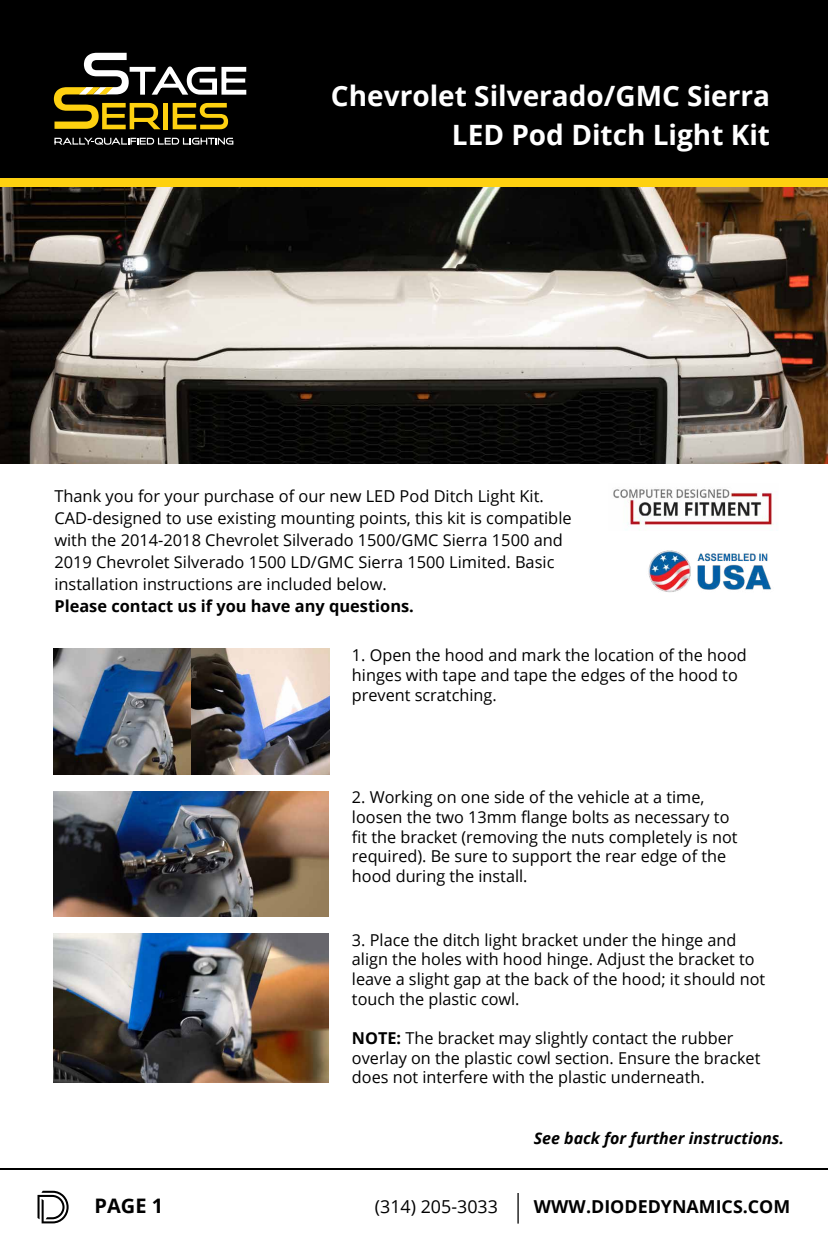
<style>
.page{position:relative;width:828px;height:1260px;background:#fff}
.page>*{position:absolute;margin:0;border:0;box-sizing:border-box;transform-origin:0 0}
.t1{font:700 28px "Open Sans";color:#fff}
.t2{font:700 20px "Open Sans";color:#000}
.t3{font:700 17.8px "Open Sans";color:#000}
.t4{font:17.8px "Open Sans";color:#000}
.t5{font:16.4px/19.6px "Open Sans";color:#000}
.t6{font:700 16.4px "Open Sans";color:#000}
.t7{font:italic 700 16px "Open Sans";color:#000}
.s1{font-weight:700}
</style>
<div class="page">
<hr style="left:0;top:1168px;width:828px;height:2px;background:#000">
<hr style="left:517px;top:1193px;width:2px;height:31px;background:#000">
<svg style="left:38px;top:1191px;width:31px;height:32px"></svg>
<img style="left:0;top:187px;width:828px;height:277px">
<img style="left:648px;top:550px;width:123px;height:43px">
<img style="left:54px;top:649px;width:138px;height:125px">
<img style="left:54px;top:791px;width:274px;height:126px">
<div style="left:0;top:106px;width:828px;height:81px;background:#fed110"></div>
<div style="left:0;top:0;width:828px;height:178px;background:#000"></div>
<svg style="left:54px;top:138px;width:179px;height:7px"></svg>
<svg style="left:54px;top:53px;width:192px;height:76px"></svg>
<img style="left:613px;top:489px;width:160px;height:38px">
<img style="left:54px;top:934px;width:274px;height:149px">
<img style="left:192px;top:649px;width:137px;height:125px">
<h1 class="t1" style="left:331px;top:76px;width:441px">Chevrolet Silverado/GMC Sierra</h1>
<h1 class="t1" style="left:452px;top:115px;width:320px">LED Pod Ditch Light Kit</h1>
<p class="t5" style="left:54px;top:485px;width:519px;line-height:22px">Thank you for your purchase of our new LED Pod Ditch Light Kit.<br>CAD-designed to use existing mounting points, this kit is compatible with the 2014-2018 Chevrolet Silverado 1500/GMC Sierra 1500 and 2019 Chevrolet Silverado 1500 LD/GMC Sierra 1500 Limited. Basic installation instructions are included below.</p>
<p class="t6" style="left:54px;top:595px;width:361px">Please contact us if you have any questions.</p>
<p class="t5" style="left:352px;top:645px;width:396px">1. Open the hood and mark the location of the hood hinges with tape and tape the edges of the hood to prevent scratching.</p>
<p class="t5" style="left:352px;top:787px;width:387px">2. Working on one side of the vehicle at a time, loosen the two 13mm flange bolts as necessary to fit the bracket (removing the nuts completely is not required). Be sure to support the rear edge of the hood during the install.</p>
<p class="t5" style="left:352px;top:929px;width:415px">3. Place the ditch light bracket under the hinge and align the holes with hood hinge. Adjust the bracket to leave a slight gap at the back of the hood; it should not touch the plastic cowl.</p>
<p class="t5" style="left:352px;top:1028px;width:410px"><span class="s1">NOTE:</span> The bracket may slightly contact the rubber overlay on the plastic cowl section. Ensure the bracket does not interfere with the plastic underneath.</p>
<p class="t7" style="left:534px;top:1127px;width:252px">See back for further instructions.</p>
<p class="t2" style="left:95px;top:1191px;width:70px">PAGE 1</p>
<p class="t4" style="left:375px;top:1194px;width:125px">(314) 205-3033</p>
<p class="t3" style="left:534px;top:1194px;width:258px">WWW.DIODEDYNAMICS.COM</p>
</div>
